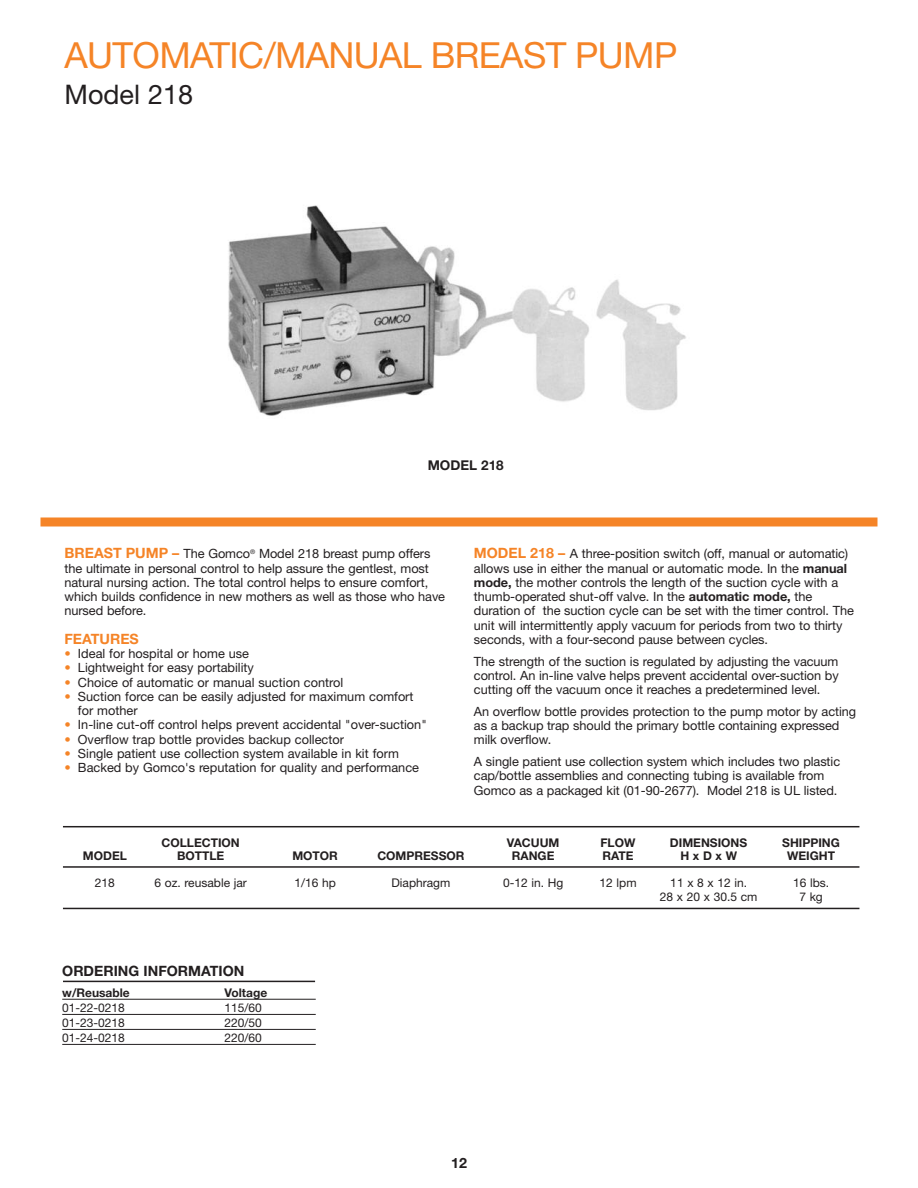
<style>
.page{position:relative;width:918px;height:1188px;background:#fff}
.page>*{position:absolute;margin:0;border:0;box-sizing:border-box;transform-origin:0 0}
.t1{font:36px "Helvetica Neue";letter-spacing:-.015em;color:#f58427}
.t2{font:27px "Helvetica Neue";color:#231f20}
.t3{font:700 14.25px "Helvetica Neue";color:#231f20}
.t4{font:700 14.25px "Helvetica Neue";color:#f58427}
.t5{font:700 13.5px "Helvetica Neue";color:#231f20}
.t6{font:12.75px/14.2px "Helvetica Neue";letter-spacing:-.005em;color:#231f20}
.t7{font:12px "Helvetica Neue";color:#231f20}
.t8{font:700 12px "Helvetica Neue";color:#231f20}
.s1{font-weight:700;font-size:14.25px;color:#f58427}
.s2{color:#f58427}
.s3{font-weight:700}
</style>
<div class="page">
<div style="left:40px;top:518px;width:838px;height:8px;background:#f58427"></div>
<hr style="left:63px;top:826px;width:796px;height:1px;background:#231f20">
<hr style="left:63px;top:866px;width:796px;height:2px;background:#231f20">
<hr style="left:63px;top:908px;width:796px;height:1px;background:#231f20">
<img style="left:228px;top:205px;width:458px;height:211px">
<hr style="left:62px;top:999px;width:254px;height:1px;background:#231f20">
<hr style="left:62px;top:1014px;width:254px;height:1px;background:#231f20">
<hr style="left:62px;top:1029px;width:254px;height:1px;background:#231f20">
<hr style="left:62px;top:1044px;width:254px;height:1px;background:#231f20">
<hr style="left:63px;top:981px;width:252px;height:1px;background:#231f20">
<h1 class="t1" style="left:64px;top:42px;width:614px">AUTOMATIC/MANUAL BREAST PUMP</h1>
<h2 class="t2" style="left:64px;top:85px;width:130px">Model 218</h2>
<p class="t5" style="left:428px;top:460px;width:78px">MODEL 218</p>
<p class="t6" style="left:64px;top:548px;width:382px"><span class="s1">BREAST PUMP –</span> The Gomco<sup>®</sup> Model 218 breast pump offers the ultimate in personal control to help assure the gentlest, most natural nursing action. The total control helps to ensure comfort, which builds confidence in new mothers as well as those who have nursed before.</p>
<p class="t4" style="left:64px;top:634px;width:76px">FEATURES</p>
<p class="t6" style="left:64px;top:648px;width:186px"><span class="s2">•</span> Ideal for hospital or home use</p>
<p class="t6" style="left:64px;top:662px;width:191px"><span class="s2">•</span> Lightweight for easy portability</p>
<p class="t6" style="left:64px;top:676px;width:280px"><span class="s2">•</span> Choice of automatic or manual suction control</p>
<p class="t6" style="left:78px;top:691px;width:337px;text-indent:-13px"><span class="s2">•</span> Suction force can be easily adjusted for maximum comfort for mother</p>
<p class="t6" style="left:64px;top:719px;width:364px"><span class="s2">•</span> In-line cut-off control helps prevent accidental "over-suction"</p>
<p class="t6" style="left:64px;top:733px;width:281px"><span class="s2">•</span> Overflow trap bottle provides backup collector</p>
<p class="t6" style="left:64px;top:748px;width:336px"><span class="s2">•</span> Single patient use collection system available in kit form</p>
<p class="t6" style="left:64px;top:762px;width:356px"><span class="s2">•</span> Backed by Gomco's reputation for quality and performance</p>
<p class="t6" style="left:474px;top:548px;width:381px"><span class="s1">MODEL 218 –</span> A three-position switch (off, manual or automatic) allows use in either the manual or automatic mode. In the <span class="s3">manual mode,</span> the mother controls the length of the suction cycle with a thumb-operated shut-off valve. In the <span class="s3">automatic mode,</span> the duration of the suction cycle can be set with the timer control. The unit will intermittently apply vacuum for periods from two to thirty seconds, with a four-second pause between cycles.</p>
<p class="t6" style="left:474px;top:655px;width:366px;text-align:justify">The strength of the suction is regulated by adjusting the vacuum control. An in-line valve helps prevent accidental over-suction by cutting off the vacuum once it reaches a predetermined level.</p>
<p class="t6" style="left:474px;top:706px;width:384px">An overflow bottle provides protection to the pump motor by acting as a backup trap should the primary bottle containing expressed milk overflow.</p>
<p class="t6" style="left:474px;top:756px;width:368px">A single patient use collection system which includes two plastic cap/bottle assemblies and connecting tubing is available from<br>Gomco as a packaged kit (01-90-2677). Model 218 is UL listed.</p>
<p class="t8" style="left:162px;top:838px;width:80px">COLLECTION</p>
<p class="t8" style="left:507px;top:838px;width:54px">VACUUM</p>
<p class="t8" style="left:601px;top:838px;width:36px">FLOW</p>
<p class="t8" style="left:670px;top:838px;width:79px">DIMENSIONS</p>
<p class="t8" style="left:782px;top:838px;width:59px">SHIPPING</p>
<p class="t8" style="left:83px;top:851px;width:46px">MODEL</p>
<p class="t8" style="left:177px;top:851px;width:49px">BOTTLE</p>
<p class="t8" style="left:292px;top:851px;width:47px">MOTOR</p>
<p class="t8" style="left:377px;top:851px;width:89px">COMPRESSOR</p>
<p class="t8" style="left:512px;top:851px;width:44px">RANGE</p>
<p class="t8" style="left:602px;top:851px;width:33px">RATE</p>
<p class="t8" style="left:680px;top:851px;width:58px">H x D x W</p>
<p class="t8" style="left:787px;top:851px;width:49px">WEIGHT</p>
<p class="t7" style="left:95px;top:878px;width:22px">218</p>
<p class="t7" style="left:155px;top:878px;width:94px">6 oz. reusable jar</p>
<p class="t7" style="left:294px;top:878px;width:43px">1/16 hp</p>
<p class="t7" style="left:391px;top:878px;width:60px">Diaphragm</p>
<p class="t7" style="left:503px;top:878px;width:62px">0-12 in. Hg</p>
<p class="t7" style="left:600px;top:878px;width:39px">12 lpm</p>
<p class="t7" style="left:670px;top:878px;width:78px">11 x 8 x 12 in.</p>
<p class="t7" style="left:793px;top:878px;width:38px">16 lbs.</p>
<p class="t7" style="left:660px;top:892px;width:99px">28 x 20 x 30.5 cm</p>
<p class="t7" style="left:799px;top:892px;width:25px">7 kg</p>
<p class="t3" style="left:62px;top:965px;width:184px">ORDERING INFORMATION</p>
<p class="t8" style="left:62px;top:988px;width:69px">w/Reusable</p>
<p class="t8" style="left:225px;top:988px;width:44px">Voltage</p>
<p class="t7" style="left:62px;top:1003px;width:64px">01-22-0218</p>
<p class="t7" style="left:225px;top:1003px;width:39px">115/60</p>
<p class="t7" style="left:62px;top:1018px;width:64px">01-23-0218</p>
<p class="t7" style="left:225px;top:1018px;width:39px">220/50</p>
<p class="t7" style="left:62px;top:1033px;width:64px">01-24-0218</p>
<p class="t7" style="left:225px;top:1033px;width:39px">220/60</p>
<p class="t3" style="left:451px;top:1158px;width:17px">12</p>
</div>
